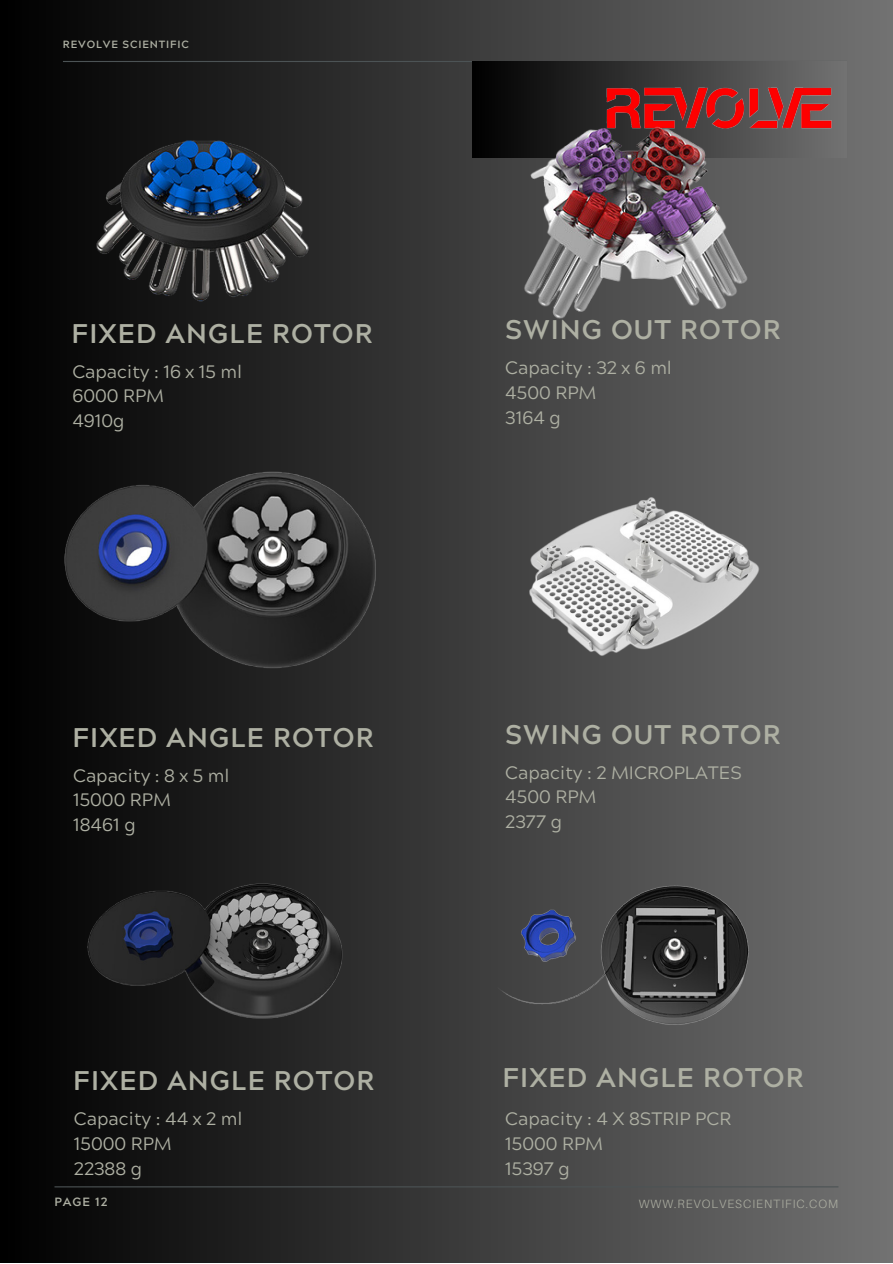
<style>
.page{position:relative;width:893px;height:1264px;background:#fff}
.page>*{position:absolute;margin:0;border:0;box-sizing:border-box;transform-origin:0 0}
.t1{font:700 27px "Acherus Grotesque";letter-spacing:.04em;color:#aeb0a3}
.t2{font:18px "Acherus Grotesque";color:#aeb0a3}
.t3{font:300 12px "Aileron";letter-spacing:.08em;color:#aeb0a3}
.t4{font:700 12px "Acherus Grotesque";letter-spacing:.08em;color:#aeb0a3}
.t5{font:700 10.5px "Acherus Grotesque";letter-spacing:.08em;color:#aeb0a3}
</style>
<div class="page">
<div style="left:0;top:0;width:892px;height:1262px;background:linear-gradient(to right,#000,#727272)"></div>
<hr style="left:63px;top:61px;width:783px;height:1px;background:#4c5355">
<hr style="left:54px;top:1186px;width:784px;height:1px;background:#4c5355">
<svg style="left:472px;top:62px;width:374px;height:96px;background:#1d1d1d"></svg>
<img style="left:588px;top:62px;width:266px;height:81px">
<img style="left:72px;top:86px;width:263px;height:263px">
<img style="left:498px;top:79px;width:275px;height:275px">
<img style="left:514px;top:435px;width:275px;height:279px">
<img style="left:463px;top:839px;width:328px;height:212px">
<img style="left:54px;top:446px;width:326px;height:223px">
<img style="left:77px;top:867px;width:280px;height:153px">
<p class="t5" style="left:63px;top:40px;width:128px">REVOLVE SCIENTIFIC</p>
<p class="t1" style="left:72px;top:322px;width:303px">FIXED ANGLE ROTOR</p>
<p class="t1" style="left:505px;top:319px;width:277px">SWING OUT ROTOR</p>
<p class="t2" style="left:72px;top:364px;width:171px">Capacity : 16 x 15 ml</p>
<p class="t2" style="left:72px;top:389px;width:93px">6000 RPM</p>
<p class="t2" style="left:72px;top:413px;width:54px">4910g</p>
<p class="t2" style="left:505px;top:361px;width:168px">Capacity : 32 x 6 ml</p>
<p class="t2" style="left:505px;top:385px;width:93px">4500 RPM</p>
<p class="t2" style="left:505px;top:410px;width:57px">3164 g</p>
<p class="t1" style="left:72px;top:726px;width:303px">FIXED ANGLE ROTOR</p>
<p class="t1" style="left:505px;top:723px;width:277px">SWING OUT ROTOR</p>
<p class="t2" style="left:73px;top:768px;width:158px">Capacity : 8 x 5 ml</p>
<p class="t2" style="left:73px;top:792px;width:99px">15000 RPM</p>
<p class="t2" style="left:73px;top:817px;width:64px">18461 g</p>
<p class="t2" style="left:505px;top:765px;width:238px">Capacity : 2 MICROPLATES</p>
<p class="t2" style="left:505px;top:790px;width:93px">4500 RPM</p>
<p class="t2" style="left:505px;top:814px;width:58px">2377 g</p>
<p class="t1" style="left:73px;top:1069px;width:303px">FIXED ANGLE ROTOR</p>
<p class="t1" style="left:502px;top:1066px;width:303px">FIXED ANGLE ROTOR</p>
<p class="t2" style="left:74px;top:1111px;width:170px">Capacity : 44 x 2 ml</p>
<p class="t2" style="left:74px;top:1136px;width:99px">15000 RPM</p>
<p class="t2" style="left:74px;top:1160px;width:70px">22388 g</p>
<p class="t2" style="left:505px;top:1111px;width:227px">Capacity : 4 X 8STRIP PCR</p>
<p class="t2" style="left:505px;top:1136px;width:99px">15000 RPM</p>
<p class="t2" style="left:505px;top:1160px;width:66px">15397 g</p>
<p class="t4" style="left:54px;top:1197px;width:54px">PAGE 12</p>
<p class="t3" style="left:638px;top:1196px;width:201px">WWW.REVOLVESCIENTIFIC.COM</p>
</div>
